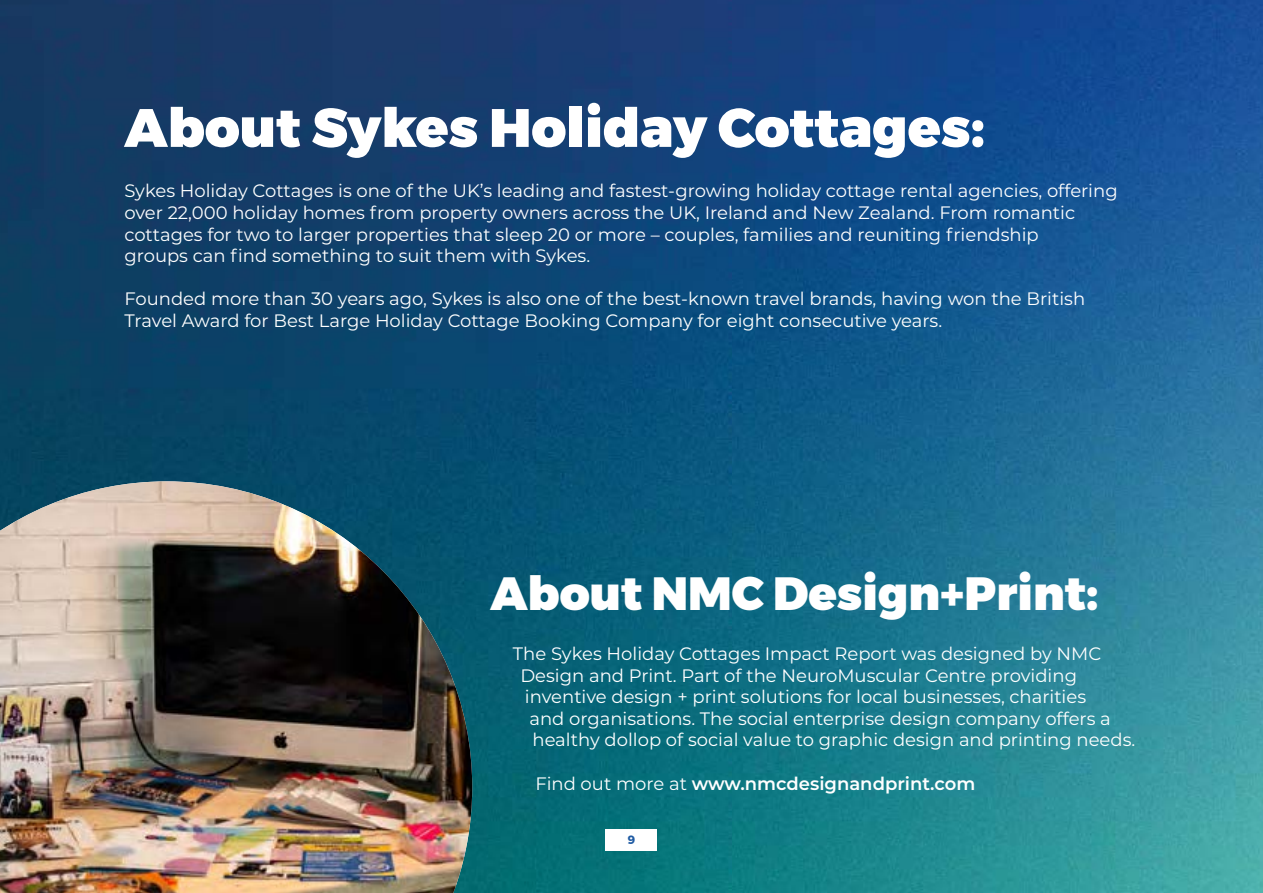
<style>
.page{position:relative;width:1263px;height:893px;background:#fff}
.page>*{position:absolute;margin:0;border:0;box-sizing:border-box;transform-origin:0 0}
.t1{font:900 54px "Montserrat";color:#fff}
.t2{font:900 46.5px "Montserrat";color:#fff}
.t3{font:18px/21.6px "Montserrat";color:#fff}
.t4{font:600 18px "Montserrat";color:#fff}
.t5{font:700 12px "Montserrat";color:#1f5ba3}
.s1{font-weight:400}
</style>
<div class="page">
<img style="left:0;top:0;width:732px;height:893px">
<img style="left:732px;top:0;width:531px;height:893px">
<svg style="left:606px;top:829px;width:51px;height:21px"></svg>
<img style="left:0;top:481px;width:472px;height:412px">
<h1 class="t1" style="left:124px;top:83px;width:862px">About Sykes Holiday Cottages:</h1>
<p class="t3" style="left:124px;top:179px;width:995px">Sykes Holiday Cottages is one of the UK’s leading and fastest-growing holiday cottage rental agencies, offering over 22,000 holiday homes from property owners across the UK, Ireland and New Zealand. From romantic cottages for two to larger properties that sleep 20 or more – couples, families and reuniting friendship<br>groups can find something to suit them with Sykes.</p>
<p class="t3" style="left:124px;top:287px;width:962px">Founded more than 30 years ago, Sykes is also one of the best-known travel brands, having won the British<br>Travel Award for Best Large Holiday Cottage Booking Company for eight consecutive years.</p>
<h2 class="t2" style="left:490px;top:555px;width:610px">About NMC Design+Print:</h2>
<p class="t3" style="left:513px;top:642px;width:590px">The Sykes Holiday Cottages Impact Report was designed by NMC</p>
<p class="t3" style="left:520px;top:664px;width:558px">Design and Print. Part of the NeuroMuscular Centre providing</p>
<p class="t3" style="left:525px;top:685px;width:563px">inventive design + print solutions for local businesses, charities</p>
<p class="t3" style="left:529px;top:707px;width:583px">and organisations. The social enterprise design company offers a</p>
<p class="t3" style="left:532px;top:728px;width:604px">healthy dollop of social value to graphic design and printing needs.</p>
<p class="t4" style="left:535px;top:770px;width:441px"><span class="s1">Find out more at</span> www.nmcdesignandprint.com</p>
<p class="t5" style="left:628px;top:830px;width:9px">9</p>
</div>
